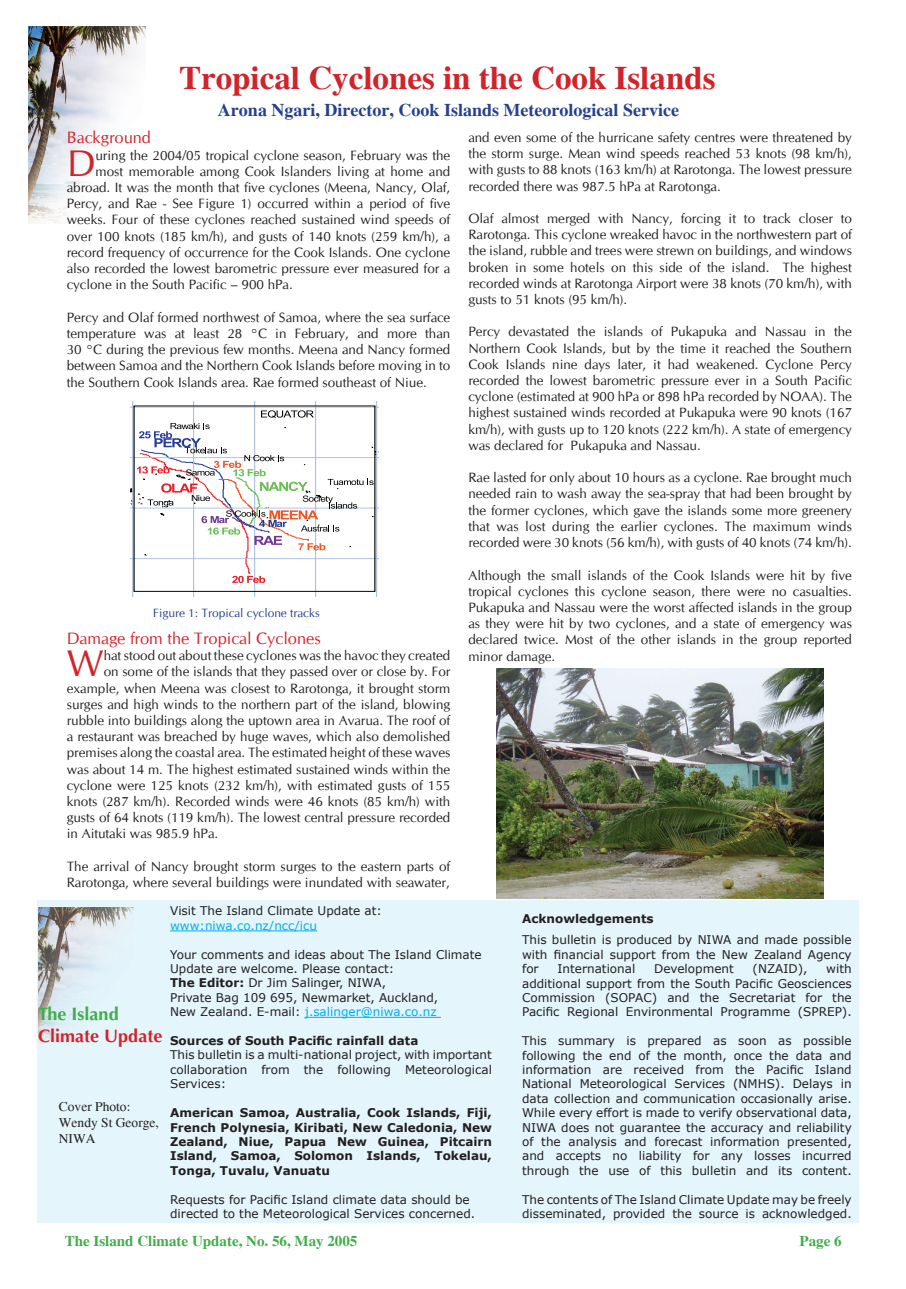
<style>
.page{position:relative;width:906px;height:1289px;background:#fff}
.page>*{position:absolute;margin:0;border:0;box-sizing:border-box;transform-origin:0 0}
.t1{font:37.05px "CG Omega";color:#d1232a}
.t2{font:700 33px "Times";color:#d1232a}
.t3{font:700 18px "Times";color:#25408f}
.t4{font:700 18px "Optima";color:#d1232a}
.t5{font:700 18px "Optima";color:#40ae49}
.t6{font:16.5px "CG Omega";color:#d1232a}
.t7{font:700 15px "Times";color:#40ae49}
.t8{font:13.5px/16.2px "CG Omega";color:#231f20;text-align:justify}
.t9{font:13.5px/16.2px "Times";color:#231f20}
.t10{font:12px/14.4px "Verdana";color:#231f20;text-align:justify}
.t11{font:700 12px/14.4px "Verdana";color:#231f20;text-align:justify}
.t12{font:12px "CG Omega";color:#25408f}
.t13{font:12px "Verdana";color:#00aeef}
.s1{font-weight:700}
.s2{color:#00aeef}
</style>
<div class="page">
<div style="left:37px;top:900px;width:822px;height:322px;background:#e4f5fc"></div>
<img style="left:39px;top:907px;width:95px;height:136px">
<img style="left:28px;top:27px;width:118px;height:197px">
<hr style="left:170px;top:930px;width:147px;height:1px;background:#00aeef">
<hr style="left:305px;top:1016px;width:136px;height:1px;background:#00aeef">
<hr style="left:130px;top:407px;width:248px;height:1px;background:#abbede">
<hr style="left:132px;top:401px;width:1px;height:196px;background:#abbede">
<hr style="left:193px;top:401px;width:1px;height:196px;background:#abbede">
<hr style="left:254px;top:401px;width:1px;height:196px;background:#abbede">
<hr style="left:315px;top:401px;width:1px;height:196px;background:#abbede">
<hr style="left:376px;top:401px;width:1px;height:196px;background:#abbede">
<svg style="left:130px;top:410px;width:248px;height:187px"></svg>
<img style="left:496px;top:668px;width:327px;height:230px">
<h2 class="t2" style="left:179px;top:59px;width:538px">Tropical Cyclones in the Cook Islands</h2>
<h3 class="t3" style="left:218px;top:99px;width:462px">Arona Ngari, Director, Cook Islands Meteorological Service</h3>
<p class="t6" style="left:67px;top:128px;width:86px">Background</p>
<h1 class="t1" style="left:67px;top:141px;width:30px">D</h1>
<p class="t8" style="left:95px;top:147px;width:356px">uring the 2004/05 tropical cyclone season, February was the</p>
<p class="t8" style="left:95px;top:163px;width:356px">most memorable among Cook Islanders living at home and</p>
<p class="t8" style="left:67px;top:179px;width:385px">abroad. It was the month that five cyclones (Meena, Nancy, Olaf,</p>
<p class="t8" style="left:67px;top:196px;width:385px">Percy, and Rae - See Figure 1) occurred within a period of five</p>
<p class="t8" style="left:67px;top:212px;width:385px">weeks. Four of these cyclones reached sustained wind speeds of</p>
<p class="t8" style="left:67px;top:228px;width:385px">over 100 knots (185 km/h), and gusts of 140 knots (259 km/h), a</p>
<p class="t8" style="left:67px;top:244px;width:385px">record frequency of occurrence for the Cook Islands. One cyclone</p>
<p class="t8" style="left:67px;top:260px;width:385px">also recorded the lowest barometric pressure ever measured for a</p>
<p class="t8" style="left:67px;top:277px;width:227px">cyclone in the South Pacific – 900 hPa.</p>
<p class="t8" style="left:67px;top:309px;width:385px">Percy and Olaf formed northwest of Samoa, where the sea surface temperature was at least 28 °C in February, and more than 30 °C during the previous few months. Meena and Nancy formed between Samoa and the Northern Cook Islands before moving in to the Southern Cook Islands area. Rae formed southeast of Niue.</p>
<p class="t12" style="left:153px;top:606px;width:168px">Figure 1: Tropical cyclone tracks</p>
<p class="t6" style="left:67px;top:628px;width:255px">Damage from the Tropical Cyclones</p>
<h1 class="t1" style="left:67px;top:641px;width:38px">W</h1>
<p class="t8" style="left:104px;top:647px;width:348px">hat stood out about these cyclones was the havoc they created</p>
<p class="t8" style="left:104px;top:664px;width:348px">on some of the islands that they passed over or close by. For</p>
<p class="t8" style="left:67px;top:680px;width:385px">example, when Meena was closest to Rarotonga, it brought storm</p>
<p class="t8" style="left:67px;top:696px;width:385px">surges and high winds to the northern part of the island, blowing</p>
<p class="t8" style="left:67px;top:712px;width:385px">rubble into buildings along the uptown area in Avarua. The roof of</p>
<p class="t8" style="left:67px;top:728px;width:385px">a restaurant was breached by huge waves, which also demolished</p>
<p class="t8" style="left:67px;top:745px;width:385px">premises along the coastal area. The estimated height of these waves</p>
<p class="t8" style="left:67px;top:761px;width:385px">was about 14 m. The highest estimated sustained winds within the</p>
<p class="t8" style="left:67px;top:777px;width:385px">cyclone were 125 knots (232 km/h), with estimated gusts of 155</p>
<p class="t8" style="left:67px;top:793px;width:385px">knots (287 km/h). Recorded winds were 46 knots (85 km/h) with</p>
<p class="t8" style="left:67px;top:809px;width:385px">gusts of 64 knots (119 km/h). The lowest central pressure recorded</p>
<p class="t8" style="left:67px;top:826px;width:153px">in Aitutaki was 985.9 hPa.</p>
<p class="t8" style="left:67px;top:858px;width:385px">The arrival of Nancy brought storm surges to the eastern parts of<br>Rarotonga, where several buildings were inundated with seawater,</p>
<p class="t8" style="left:468px;top:129px;width:385px">and even some of the hurricane safety centres were threatened by the storm surge. Mean wind speeds reached 53 knots (98 km/h), with gusts to 88 knots (163 km/h) at Rarotonga. The lowest pressure recorded there was 987.5 hPa at Rarotonga.</p>
<p class="t8" style="left:468px;top:210px;width:385px">Olaf almost merged with Nancy, forcing it to track closer to Rarotonga. This cyclone wreaked havoc in the northwestern part of the island, rubble and trees were strewn on buildings, and windows broken in some hotels on this side of the island. The highest recorded winds at Rarotonga Airport were 38 knots (70 km/h), with gusts to 51 knots (95 km/h).</p>
<p class="t8" style="left:468px;top:324px;width:385px">Percy devastated the islands of Pukapuka and Nassau in the Northern Cook Islands, but by the time it reached the Southern Cook Islands nine days later, it had weakened. Cyclone Percy recorded the lowest barometric pressure ever in a South Pacific cyclone (estimated at 900 hPa or 898 hPa recorded by NOAA). The highest sustained winds recorded at Pukapuka were 90 knots (167 km/h), with gusts up to 120 knots (222 km/h). A state of emergency was declared for Pukapuka and Nassau.</p>
<p class="t8" style="left:468px;top:469px;width:385px">Rae lasted for only about 10 hours as a cyclone. Rae brought much needed rain to wash away the sea-spray that had been brought by the former cyclones, which gave the islands some more greenery that was lost during the earlier cyclones. The maximum winds recorded were 30 knots (56 km/h), with gusts of 40 knots (74 km/h).</p>
<p class="t8" style="left:468px;top:567px;width:385px">Although the small islands of the Cook Islands were hit by five tropical cyclones this cyclone season, there were no casualties.<br>Pukapuka and Nassau were the worst affected islands in the group as they were hit by two cyclones, and a state of emergency was declared twice. Most of the other islands in the group reported minor damage.</p>
<h3 class="t5" style="left:38px;top:1003px;width:82px">The Island</h3>
<h3 class="t4" style="left:38px;top:1024px;width:126px">Climate Update</h3>
<p class="t9" style="left:59px;top:1098px;width:102px">Cover Photo:<br>Wendy St George,<br>NIWA</p>
<p class="t10" style="left:170px;top:903px;width:213px">Visit The Island Climate Update at:</p>
<p class="t13" style="left:170px;top:917px;width:148px">www:niwa.co.nz/ncc/icu</p>
<p class="t10" style="left:170px;top:946px;width:313px;text-align:left">Your comments and ideas about The Island Climate Update are welcome. Please contact:<br><span class="s1">The Editor:</span> Dr Jim Salinger, NIWA,<br>Private Bag 109 695, Newmarket, Auckland,<br>New Zealand. E-mail: <span class="s2">j.salinger@niwa.co.nz</span></p>
<p class="t11" style="left:170px;top:1033px;width:250px">Sources of South Pacific rainfall data</p>
<p class="t10" style="left:170px;top:1047px;width:323px">This bulletin is a multi-national project, with important collaboration from the following Meteorological Services:</p>
<p class="t11" style="left:170px;top:1105px;width:323px">American Samoa, Australia, Cook Islands, Fiji, French Polynesia, Kiribati, New Caledonia, New Zealand, Niue, Papua New Guinea, Pitcairn Island, Samoa, Solomon Islands, Tokelau, Tonga, Tuvalu, Vanuatu</p>
<p class="t10" style="left:170px;top:1191px;width:306px">Requests for Pacific Island climate data should be directed to the Meteorological Services concerned.</p>
<p class="t11" style="left:522px;top:910px;width:133px">Acknowledgements</p>
<p class="t10" style="left:522px;top:932px;width:331px">This bulletin is produced by NIWA and made possible with financial support from the New Zealand Agency for</p>
<p class="t10" style="left:522px;top:961px;width:331px;text-indent:304px">with additional support from the South Pacific Geosciences Commission (SOPAC) and the Secretariat for the Pacific Regional Environmental Programme (SPREP).</p>
<p class="t10" style="left:522px;top:1033px;width:331px">This summary is prepared as soon as possible following the end of the month, once the data and information are received from the Pacific Island National Meteorological Services (NMHS). Delays in data collection and communication occasionally arise.<br>While every effort is made to verify observational data, NIWA does not guarantee the accuracy and reliability of the analysis and forecast information presented, and accepts no liability for any losses incurred through the use of this bulletin and its content.</p>
<p class="t10" style="left:522px;top:1191px;width:331px">The contents of The Island Climate Update may be freely disseminated, provided the source is acknowledged.</p>
<p class="t10" style="left:557px;top:961px;width:79px">International</p>
<p class="t10" style="left:654px;top:961px;width:81px">Development</p>
<p class="t10" style="left:752px;top:961px;width:56px">(NZAID),</p>
<p class="t7" style="left:65px;top:1232px;width:294px">The Island Climate Update, No. 56, May 2005</p>
<p class="t7" style="left:799px;top:1232px;width:44px">Page 6</p>
</div>
